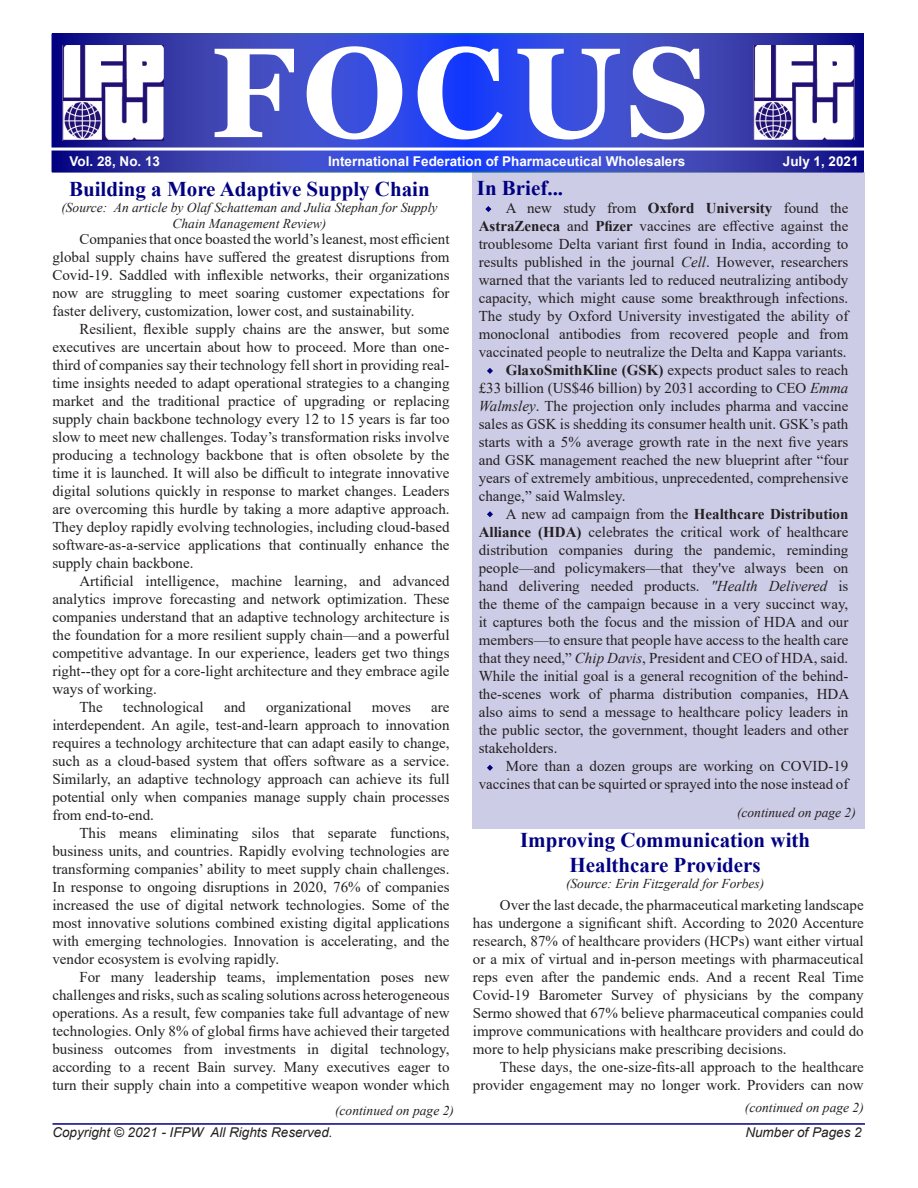
<style>
.page{position:relative;width:918px;height:1188px;background:#fff}
.page>*{position:absolute;margin:0;border:0;box-sizing:border-box;transform-origin:0 0}
.t1{font:700 127.5px "Georgia";letter-spacing:.05em;color:#fff}
.t2{font:700 21px/25.2px "Times New Roman";color:#000082;text-align:center}
.t3{font:15px/18px "Times New Roman";color:#231f20;text-align:justify}
.t4{font:italic 13.5px/16.2px "Times New Roman";color:#231f20;text-align:center}
.Source{font:700 13.5px "Arial";color:#fff}
.t5{font:italic 13.5px "Arial";color:#231f20}
.s1{font-weight:700}
.s2{font-style:italic}
</style>
<div class="page">
<div style="left:472px;top:173px;width:392px;height:656px;background:#cccce6"></div>
<svg style="left:55px;top:36px;width:806px;height:134px;background:#3444ca"></svg>
<img style="left:753px;top:45px;width:101px;height:95px">
<img style="left:63px;top:45px;width:101px;height:95px">
<svg style="left:487px;top:511px;width:6px;height:7px"></svg>
<svg style="left:487px;top:368px;width:6px;height:6px"></svg>
<svg style="left:487px;top:764px;width:6px;height:7px"></svg>
<svg style="left:485px;top:206px;width:7px;height:6px"></svg>
<hr style="left:50px;top:148px;width:814px;height:3px;background:#fff">
<hr style="left:52px;top:1123px;width:813px;height:2px;background:#000080">
<p class="t1" style="left:210px;top:11px;width:500px">FOCUS</p>
<p class="Source" style="left:328px;top:152px;width:359px">International Federation of Pharmaceutical Wholesalers</p>
<p class="Source" style="left:783px;top:152px;width:77px">July 1, 2021</p>
<p class="t2" style="left:477px;top:175px;width:88px">In Brief...</p>
<p class="Source" style="left:70px;top:152px;width:92px">Vol. 28, No. 13</p>
<p class="t2" style="left:69px;top:175px;width:362px">Building a More Adaptive Supply Chain</p>
<p class="t4" style="left:61px;top:199px;width:378px">(Source: An article by Olaf Schatteman and Julia Stephan for Supply<br>Chain Management Review)</p>
<p class="t3" style="left:52px;top:229px;width:399px;text-indent:27px">Companies that once boasted the world’s leanest, most efficient global supply chains have suffered the greatest disruptions from Covid-19. Saddled with inflexible networks, their organizations now are struggling to meet soaring customer expectations for faster delivery, customization, lower cost, and sustainability.</p>
<p class="t3" style="left:52px;top:319px;width:399px;text-indent:27px">Resilient, flexible supply chains are the answer, but some executives are uncertain about how to proceed. More than one&shy;third of companies say their technology fell short in providing real&shy;time insights needed to adapt operational strategies to a changing market and the traditional practice of upgrading or replacing supply chain backbone technology every 12 to 15 years is far too slow to meet new challenges. Today’s transformation risks involve producing a technology backbone that is often obsolete by the time it is launched. It will also be difficult to integrate innovative digital solutions quickly in response to market changes. Leaders are overcoming this hurdle by taking a more adaptive approach.<br>They deploy rapidly evolving technologies, including cloud-based software-as-a-service applications that continually enhance the supply chain backbone.</p>
<p class="t3" style="left:52px;top:571px;width:399px;text-indent:27px">Artificial intelligence, machine learning, and advanced analytics improve forecasting and network optimization. These companies understand that an adaptive technology architecture is the foundation for a more resilient supply chain—and a powerful competitive advantage. In our experience, leaders get two things right--they opt for a core-light architecture and they embrace agile ways of working.</p>
<p class="t3" style="left:79px;top:697px;width:25px">The</p>
<p class="t3" style="left:123px;top:697px;width:82px">technological</p>
<p class="t3" style="left:224px;top:697px;width:23px">and</p>
<p class="t3" style="left:266px;top:697px;width:87px">organizational</p>
<p class="t3" style="left:372px;top:697px;width:41px">moves</p>
<p class="t3" style="left:479px;top:199px;width:371px;text-indent:27px">A new study from <span class="s1">Oxford University</span> found the <span class="s1">AstraZeneca</span> and <span class="s1">Pfizer</span> vaccines are effective against the troublesome Delta variant first found in India, according to results published in the journal <span class="s2">Cell</span>. However, researchers warned that the variants led to reduced neutralizing antibody capacity, which might cause some breakthrough infections.<br>The study by Oxford University investigated the ability of monoclonal antibodies from recovered people and from vaccinated people to neutralize the Delta and Kappa variants.</p>
<p class="t3" style="left:479px;top:361px;width:371px;text-indent:27px"><span class="s1">GlaxoSmithKline (GSK)</span> expects product sales to reach £33 billion (US$46 billion) by 2031 according to CEO <span class="s2">Emma Walmsley</span>. The projection only includes pharma and vaccine sales as GSK is shedding its consumer health unit. GSK’s path starts with a 5% average growth rate in the next five years and GSK management reached the new blueprint after “four years of extremely ambitious, unprecedented, comprehensive change,” said Walmsley.</p>
<p class="t3" style="left:479px;top:505px;width:372px;text-indent:27px">A new ad campaign from the <span class="s1">Healthcare Distribution Alliance (HDA)</span> celebrates the critical work of healthcare distribution companies during the pandemic, reminding people—and policymakers—that they've always been on hand delivering needed products. <span class="s2">"Health Delivered</span> is the theme of the campaign because in a very succinct way, it captures both the focus and the mission of HDA and our members—to ensure that people have access to the health care that they need,” <span class="s2">Chip Davis</span>, President and CEO of HDA, said.<br>While the initial goal is a general recognition of the behind&shy;the-scenes work of pharma distribution companies, HDA also aims to send a message to healthcare policy leaders in the public sector, the government, thought leaders and other stakeholders.</p>
<p class="t3" style="left:479px;top:757px;width:371px;text-align:right">More than a dozen groups are working on COVID-19 vaccines that can be squirted or sprayed into the nose instead of</p>
<p class="t3" style="left:52px;top:697px;width:399px;text-indent:379px">are interdependent. An agile, test-and-learn approach to innovation requires a technology architecture that can adapt easily to change, such as a cloud-based system that offers software as a service.<br>Similarly, an adaptive technology approach can achieve its full potential only when companies manage supply chain processes from end-to-end.</p>
<p class="t3" style="left:52px;top:823px;width:399px;text-indent:27px">This means eliminating silos that separate functions, business units, and countries. Rapidly evolving technologies are transforming companies’ ability to meet supply chain challenges.<br>In response to ongoing disruptions in 2020, 76% of companies increased the use of digital network technologies. Some of the most innovative solutions combined existing digital applications with emerging technologies. Innovation is accelerating, and the vendor ecosystem is evolving rapidly.</p>
<p class="t3" style="left:52px;top:967px;width:399px;text-indent:27px">For many leadership teams, implementation poses new challenges and risks, such as scaling solutions across heterogeneous operations. As a result, few companies take full advantage of new technologies. Only 8% of global firms have achieved their targeted business outcomes from investments in digital technology, according to a recent Bain survey. Many executives eager to turn their supply chain into a competitive weapon wonder which</p>
<p class="t4" style="left:737px;top:804px;width:120px">(continued on page 2)</p>
<p class="t2" style="left:520px;top:826px;width:292px">Improving Communication with<br>Healthcare Providers</p>
<p class="t4" style="left:566px;top:875px;width:200px">(Source: Erin Fitzgerald for Forbes)</p>
<p class="t3" style="left:473px;top:896px;width:392px;text-indent:27px">Over the last decade, the pharmaceutical marketing landscape has undergone a significant shift. According to 2020 Accenture research, 87% of healthcare providers (HCPs) want either virtual or a mix of virtual and in-person meetings with pharmaceutical reps even after the pandemic ends. And a recent Real Time Covid-19 Barometer Survey of physicians by the company Sermo showed that 67% believe pharmaceutical companies could improve communications with healthcare providers and could do more to help physicians make prescribing decisions.</p>
<p class="t3" style="left:473px;top:1058px;width:392px;text-align:right">These days, the one-size-fits-all approach to the healthcare provider engagement may no longer work. Providers can now</p>
<p class="t4" style="left:335px;top:1102px;width:120px">(continued on page 2)</p>
<p class="t4" style="left:745px;top:1099px;width:120px">(continued on page 2)</p>
<p class="t5" style="left:52px;top:1124px;width:282px">Copyright © 2021 - IFPW All Rights Reserved.</p>
<p class="t5" style="left:745px;top:1124px;width:118px">Number of Pages 2</p>
</div>
